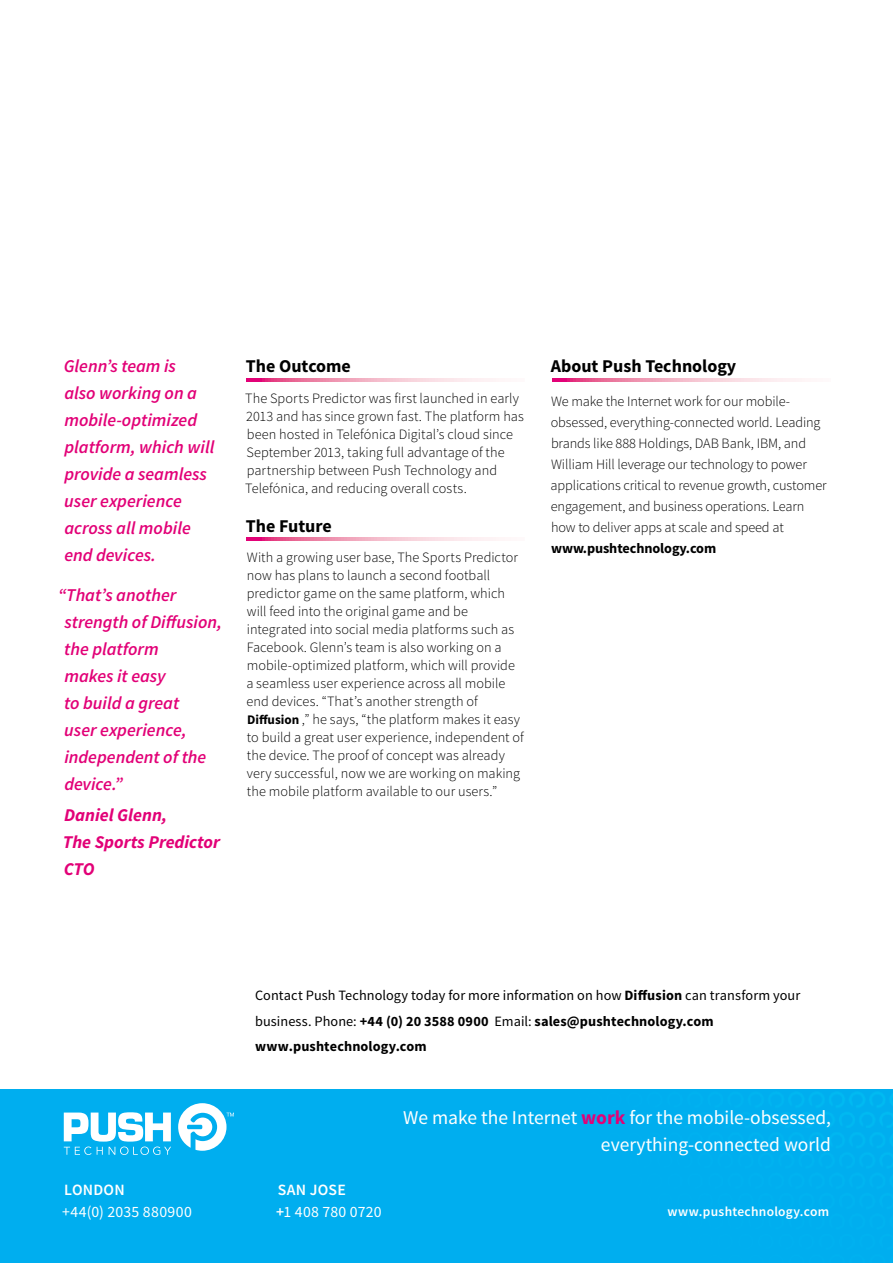
<style>
.page{position:relative;width:893px;height:1263px;background:#fff}
.page>*{position:absolute;margin:0;border:0;box-sizing:border-box;transform-origin:0 0}
.t1{font:19.5px/27px "Source Sans Pro";color:#fff;text-align:right}
.t2{font:italic 600 18px/27px "Source Sans Pro";color:#e20177}
.t3{font:700 18px "Source Sans Pro";color:#000}
.t4{font:italic 700 18px/27px "Source Sans Pro";color:#e20177}
.t5{font:15.75px/22.5px "Source Sans Pro";letter-spacing:.02em;color:#fff}
.t6{font:600 15.75px "Source Sans Pro";letter-spacing:.015em;color:#fff}
.t7{font:300 14.25px/18px "Source Sans Pro";color:#000}
.t8{font:14.25px/25.5px "Source Sans Pro";letter-spacing:.005em;color:#000}
.t9{font:700 14.25px "Source Sans Pro";letter-spacing:-.005em;color:#000}
.t10{font:600 13.5px "Source Sans Pro";letter-spacing:.02em;color:#fff}
.s1{font-weight:700;font-size:13.2px}
.s2{font-weight:700}
.s3{font-weight:700;color:#e20177}
.s4{font-weight:600}
</style>
<div class="page">
<div style="left:0;top:1090px;width:893px;height:173px;background:#00aeef"></div>
<svg style="left:64px;top:1112px;width:107px;height:43px"></svg>
<svg style="left:178px;top:1103px;width:56px;height:48px"></svg>
<svg style="left:247px;top:378px;width:249px;height:4px"></svg>
<svg style="left:552px;top:378px;width:250px;height:4px"></svg>
<svg style="left:247px;top:537px;width:249px;height:4px"></svg>
<p class="t2" style="left:64px;top:352px;width:152px">Glenn’s team is<br>also working on a mobile-optimized platform, which will provide a seamless user experience across all mobile end devices.</p>
<p class="t2" style="left:64px;top:581px;width:159px;text-indent:-6px">“That’s another strength of Diffusion, the platform<br>makes it easy<br>to build a great<br>user experience, independent of the device.”</p>
<p class="t4" style="left:63px;top:801px;width:159px">Daniel Glenn,<br>The Sports Predictor<br>CTO</p>
<p class="t3" style="left:246px;top:354px;width:107px">The Outcome</p>
<p class="t7" style="left:245px;top:389px;width:280px">The Sports Predictor was first launched in early 2013 and has since grown fast. The platform has been hosted in Telefónica Digital’s cloud since September 2013, taking full advantage of the partnership between Push Technology and Telefónica, and reducing overall costs.</p>
<p class="t3" style="left:246px;top:514px;width:88px">The Future</p>
<p class="t7" style="left:246px;top:549px;width:279px">With a growing user base, The Sports Predictor now has plans to launch a second football predictor game on the same platform, which will feed into the original game and be integrated into social media platforms such as Facebook. Glenn’s team is also working on a mobile-optimized platform, which will provide a seamless user experience across all mobile end devices. “That’s another strength of <span class="s1">Diffusion</span> ,” he says, “the platform makes it easy to build a great user experience, independent of the device. The proof of concept was already very successful, now we are working on making the mobile platform available to our users.”</p>
<p class="t3" style="left:551px;top:354px;width:187px">About Push Technology</p>
<p class="t7" style="left:551px;top:390px;width:278px;line-height:21px">We make the Internet work for our mobile&shy;obsessed, everything-connected world. Leading brands like 888 Holdings, DAB Bank, IBM, and William Hill leverage our technology to power applications critical to revenue growth, customer engagement, and business operations. Learn how to deliver apps at scale and speed at</p>
<p class="t9" style="left:551px;top:539px;width:167px">www.pushtechnology.com</p>
<p class="t8" style="left:255px;top:983px;width:547px">Contact Push Technology today for more information on how <span class="s2">Diffusion</span> can transform your business. Phone: <span class="s2">+44 (0) 20 3588 0900</span> Email: <span class="s2">sales@pushtechnology.com www.pushtechnology.com</span></p>
<h1 class="t1" style="left:403px;top:1104px;width:429px">We make the Internet <span class="s3">work</span> for the mobile-obsessed, everything-connected world</h1>
<p class="t6" style="left:64px;top:1180px;width:62px">LONDON</p>
<p class="t5" style="left:62px;top:1201px;width:131px">+44(0) 2035 880900</p>
<p class="t10" style="left:668px;top:1203px;width:163px">www.pushtechnology.com</p>
<p class="t5" style="left:276px;top:1179px;width:107px"><span class="s4">SAN JOSE<br>+</span>1 408 780 0720</p>
</div>
